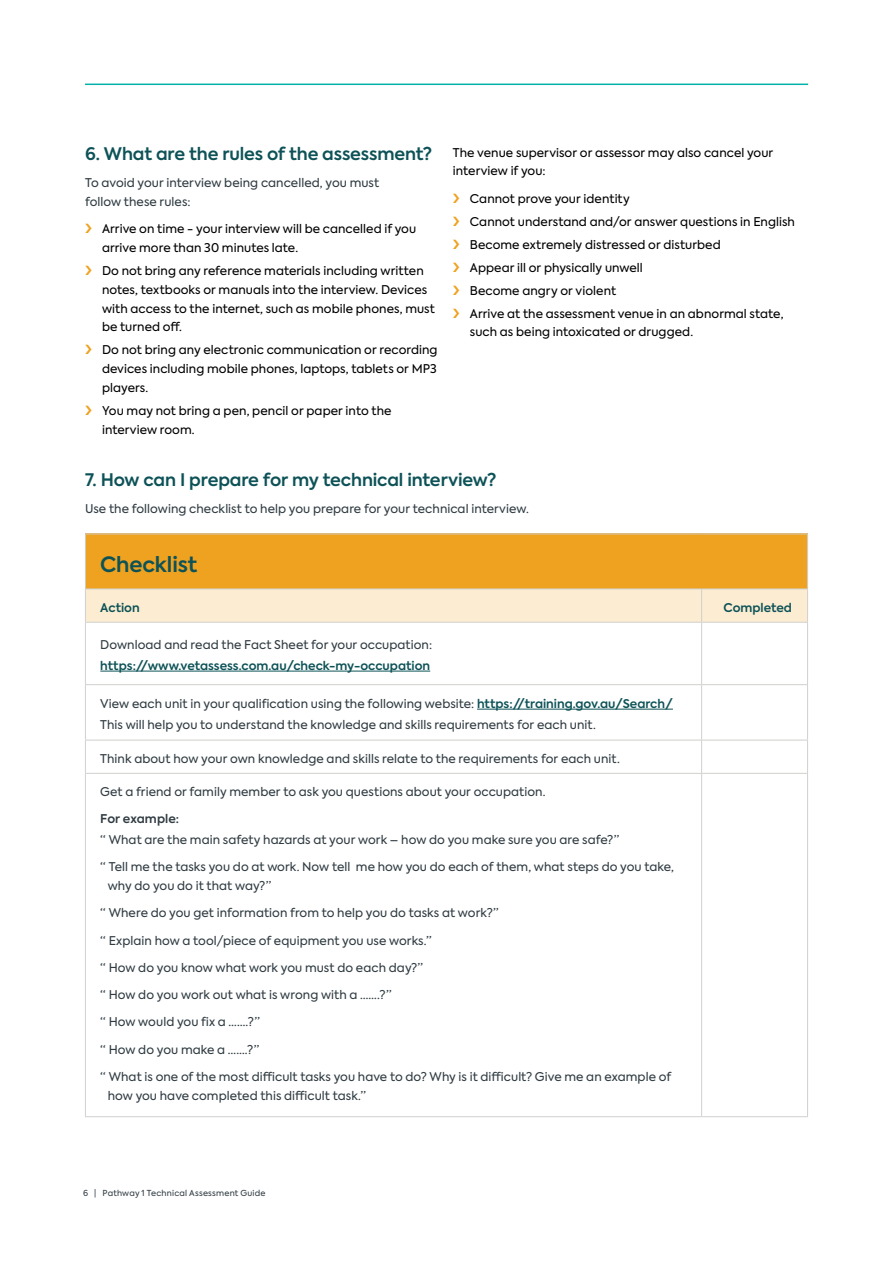
<style>
.page{position:relative;width:893px;height:1263px;background:#fff}
.page>*{position:absolute;margin:0;border:0;box-sizing:border-box;transform-origin:0 0}
.Body_Copy{font:600 21px "Axiforma";letter-spacing:-.005em;color:#0d5257}
.Body_copy{font:600 17.25px "Axiforma";letter-spacing:-.01em;color:#0d5257}
.t1{font:12px/18.8px "Axiforma";letter-spacing:.005em;color:#303c42}
.t2{font:12px/18.8px "Axiforma";letter-spacing:.005em;color:#000}
.t3{font:600 12px "Axiforma";color:#0d5257}
.t4{font:600 12px "Axiforma";letter-spacing:.005em;color:#303c42}
.t5{font:8.25px "Axiforma";letter-spacing:.025em;color:#303c42}
.s1{font-weight:600;color:#0d5257}
</style>
<div class="page">
<hr style="left:85px;top:84px;width:723px;height:1px;background:#00b2a9">
<div style="left:85px;top:534px;width:722px;height:55px;background:#eea220"></div>
<div style="left:86px;top:590px;width:721px;height:32px;background:#fcedd2"></div>
<hr style="left:85px;top:534px;width:617px;height:1px;background:#d0d0cd">
<hr style="left:85px;top:534px;width:1px;height:55px;background:#d0d0cd">
<hr style="left:702px;top:534px;width:106px;height:1px;background:#d0d0cd">
<hr style="left:807px;top:534px;width:1px;height:55px;background:#d0d0cd">
<hr style="left:85px;top:589px;width:617px;height:1px;background:#d0d0cd">
<hr style="left:85px;top:589px;width:1px;height:33px;background:#d0d0cd">
<hr style="left:702px;top:589px;width:106px;height:1px;background:#d0d0cd">
<hr style="left:701px;top:589px;width:1px;height:33px;background:#d0d0cd">
<hr style="left:807px;top:589px;width:1px;height:33px;background:#d0d0cd">
<hr style="left:85px;top:622px;width:617px;height:1px;background:#d0d0cd">
<hr style="left:85px;top:623px;width:1px;height:61px;background:#d0d0cd">
<hr style="left:702px;top:622px;width:106px;height:1px;background:#d0d0cd">
<hr style="left:701px;top:623px;width:1px;height:61px;background:#d0d0cd">
<hr style="left:807px;top:623px;width:1px;height:61px;background:#d0d0cd">
<hr style="left:85px;top:684px;width:617px;height:1px;background:#d0d0cd">
<hr style="left:85px;top:685px;width:1px;height:55px;background:#d0d0cd">
<hr style="left:702px;top:684px;width:106px;height:1px;background:#d0d0cd">
<hr style="left:701px;top:685px;width:1px;height:55px;background:#d0d0cd">
<hr style="left:807px;top:685px;width:1px;height:55px;background:#d0d0cd">
<hr style="left:85px;top:740px;width:617px;height:1px;background:#d0d0cd">
<hr style="left:85px;top:740px;width:1px;height:33px;background:#d0d0cd">
<hr style="left:702px;top:740px;width:106px;height:1px;background:#d0d0cd">
<hr style="left:701px;top:740px;width:1px;height:33px;background:#d0d0cd">
<hr style="left:807px;top:740px;width:1px;height:33px;background:#d0d0cd">
<hr style="left:85px;top:773px;width:617px;height:1px;background:#d0d0cd">
<hr style="left:85px;top:774px;width:1px;height:342px;background:#d0d0cd">
<hr style="left:702px;top:773px;width:106px;height:1px;background:#d0d0cd">
<hr style="left:701px;top:774px;width:1px;height:342px;background:#d0d0cd">
<hr style="left:807px;top:774px;width:1px;height:342px;background:#d0d0cd">
<hr style="left:85px;top:1116px;width:617px;height:1px;background:#d0d0cd">
<hr style="left:702px;top:1116px;width:106px;height:1px;background:#d0d0cd">
<hr style="left:100px;top:671px;width:330px;height:1px;background:#0d5257">
<hr style="left:477px;top:709px;width:196px;height:1px;background:#0d5257">
<p class="Body_copy" style="left:85px;top:142px;width:349px">6. What are the rules of the assessment?</p>
<p class="t1" style="left:85px;top:174px;width:296px">To avoid your interview being cancelled, you must follow these rules:</p>
<p class="t2" style="left:102px;top:220px;width:316px">Arrive on time - your interview will be cancelled if you arrive more than 30 minutes late.</p>
<p class="t2" style="left:102px;top:262px;width:334px">Do not bring any reference materials including written notes, textbooks or manuals into the interview. Devices with access to the internet, such as mobile phones, must be turned off.</p>
<p class="t2" style="left:102px;top:341px;width:337px;text-align:justify">Do not bring any electronic communication or recording devices including mobile phones, laptops, tablets or MP3 players.</p>
<p class="t2" style="left:102px;top:401px;width:291px">You may not bring a pen, pencil or paper into the interview room.</p>
<p class="Body_copy" style="left:85px;top:468px;width:413px">7. How can I prepare for my technical interview?</p>
<p class="t1" style="left:85px;top:500px;width:445px">Use the following checklist to help you prepare for your technical interview.</p>
<p class="t2" style="left:453px;top:143px;width:322px">The venue supervisor or assessor may also cancel your interview if you:</p>
<p class="t2" style="left:470px;top:189px;width:161px">Cannot prove your identity</p>
<p class="t2" style="left:470px;top:212px;width:327px">Cannot understand and/or answer questions in English</p>
<p class="t2" style="left:470px;top:235px;width:252px">Become extremely distressed or disturbed</p>
<p class="t2" style="left:470px;top:258px;width:174px">Appear ill or physically unwell</p>
<p class="t2" style="left:470px;top:281px;width:148px">Become angry or violent</p>
<p class="t2" style="left:470px;top:304px;width:315px">Arrive at the assessment venue in an abnormal state, such as being intoxicated or drugged.</p>
<p class="Body_Copy" style="left:100px;top:550px;width:99px">Checklist</p>
<p class="t3" style="left:100px;top:599px;width:41px">Action</p>
<p class="t3" style="left:723px;top:599px;width:70px">Completed</p>
<p class="t1" style="left:100px;top:635px;width:333px">Download and read the Fact Sheet for your occupation:</p>
<p class="t3" style="left:100px;top:657px;width:331px">https://www.vetassess.com.au/check-my-occupation</p>
<p class="t1" style="left:100px;top:694px;width:574px">View each unit in your qualification using the following website: <span class="s1">https://training.gov.au/Search/</span></p>
<p class="t1" style="left:100px;top:715px;width:497px">This will help you to understand the knowledge and skills requirements for each unit.</p>
<p class="t1" style="left:100px;top:749px;width:521px">Think about how your own knowledge and skills relate to the requirements for each unit.</p>
<p class="t1" style="left:100px;top:782px;width:447px">Get a friend or family member to ask you questions about your occupation.</p>
<p class="t4" style="left:100px;top:811px;width:80px">For example:</p>
<p class="t1" style="left:100px;top:831px;width:521px">“ What are the main safety hazards at your work – how do you make sure you are safe?”</p>
<p class="t1" style="left:108px;top:858px;width:568px;text-indent:-8px">“ Tell me the tasks you do at work. Now tell me how you do each of them, what steps do you take, why do you do it that way?”</p>
<p class="t1" style="left:100px;top:904px;width:400px">“ Where do you get information from to help you do tasks at work?”</p>
<p class="t1" style="left:100px;top:931px;width:333px">“ Explain how a tool/piece of equipment you use works.”</p>
<p class="t1" style="left:100px;top:958px;width:324px">“ How do you know what work you must do each day?”</p>
<p class="t1" style="left:100px;top:986px;width:293px">“ How do you work out what is wrong with a …….?”</p>
<p class="t1" style="left:100px;top:1013px;width:161px">“ How would you fix a …….?”</p>
<p class="t1" style="left:100px;top:1040px;width:161px">“ How do you make a …….?”</p>
<p class="t1" style="left:108px;top:1067px;width:565px;text-indent:-8px">“ What is one of the most difficult tasks you have to do? Why is it difficult? Give me an example of how you have completed this difficult task.”</p>
<p class="t5" style="left:83px;top:1188px;width:184px">6 | Pathway 1 Technical Assessment Guide</p>
</div>
